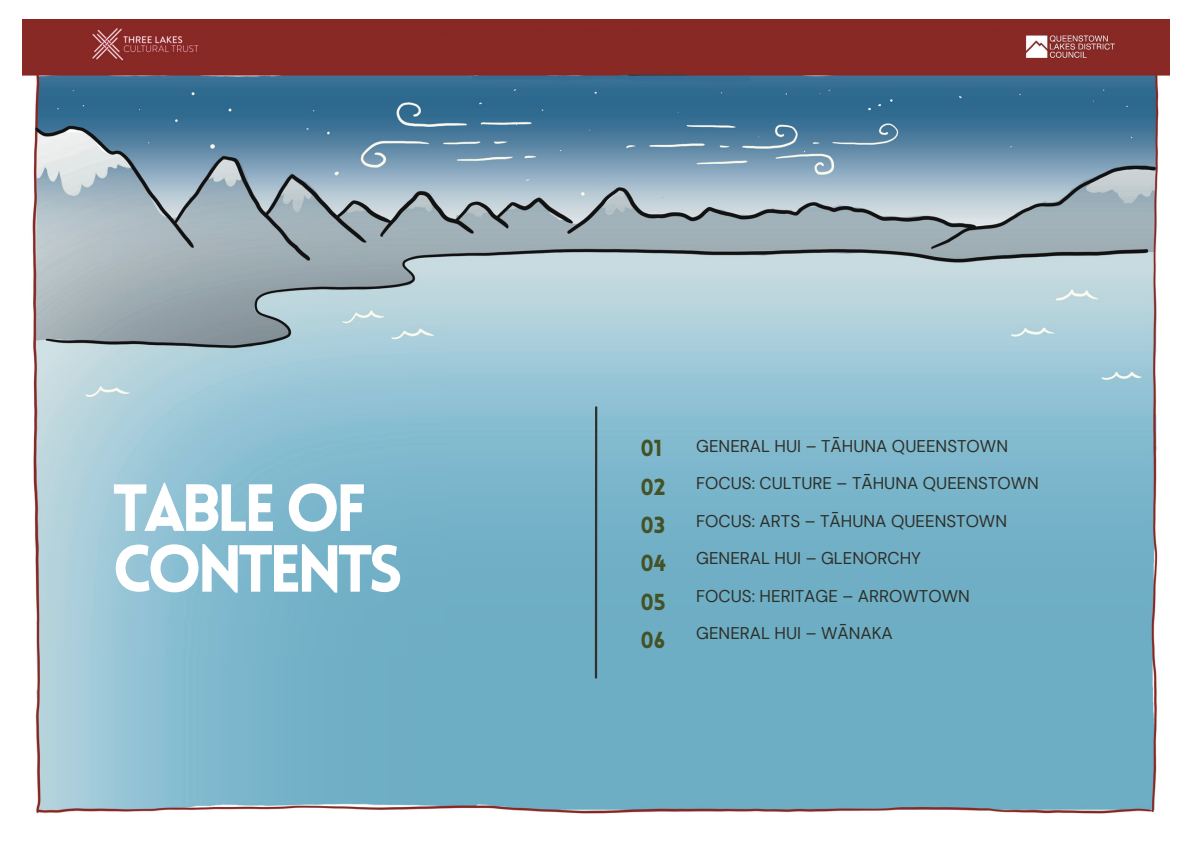
<style>
.page{position:relative;width:1191px;height:843px;background:#fff}
.page>*{position:absolute;margin:0;border:0;box-sizing:border-box;transform-origin:0 0}
.t1{font:900 65px/60.8px "Lovelo";letter-spacing:-.075em;color:#fff}
.t2{font:900 22.6px "Lovelo";color:#445227}
.t3{font:17px "DM Sans";color:#2f3029}
</style>
<div class="page">
<img style="left:22px;top:19px;width:1147px;height:795px">
<hr style="left:594px;top:407px;width:3px;height:270px;background:#2f3029">
<p class="t1" style="left:113px;top:484px;width:292px">TABLE OF<br>CONTENTS</p>
<p class="t2" style="left:640px;top:439px;width:23px">01</p>
<p class="t2" style="left:640px;top:477px;width:27px">02</p>
<p class="t2" style="left:640px;top:516px;width:26px">03</p>
<p class="t2" style="left:640px;top:554px;width:27px">04</p>
<p class="t2" style="left:640px;top:592px;width:27px">05</p>
<p class="t2" style="left:640px;top:630px;width:26px">06</p>
<p class="t3" style="left:696px;top:434px;width:313px">GENERAL HUI – TĀHUNA QUEENSTOWN</p>
<p class="t3" style="left:696px;top:472px;width:344px">FOCUS: CULTURE – TĀHUNA QUEENSTOWN</p>
<p class="t3" style="left:696px;top:509px;width:312px">FOCUS: ARTS – TĀHUNA QUEENSTOWN</p>
<p class="t3" style="left:696px;top:547px;width:226px">GENERAL HUI – GLENORCHY</p>
<p class="t3" style="left:696px;top:584px;width:275px">FOCUS: HERITAGE – ARROWTOWN</p>
<p class="t3" style="left:696px;top:622px;width:198px">GENERAL HUI – WĀNAKA</p>
</div>
